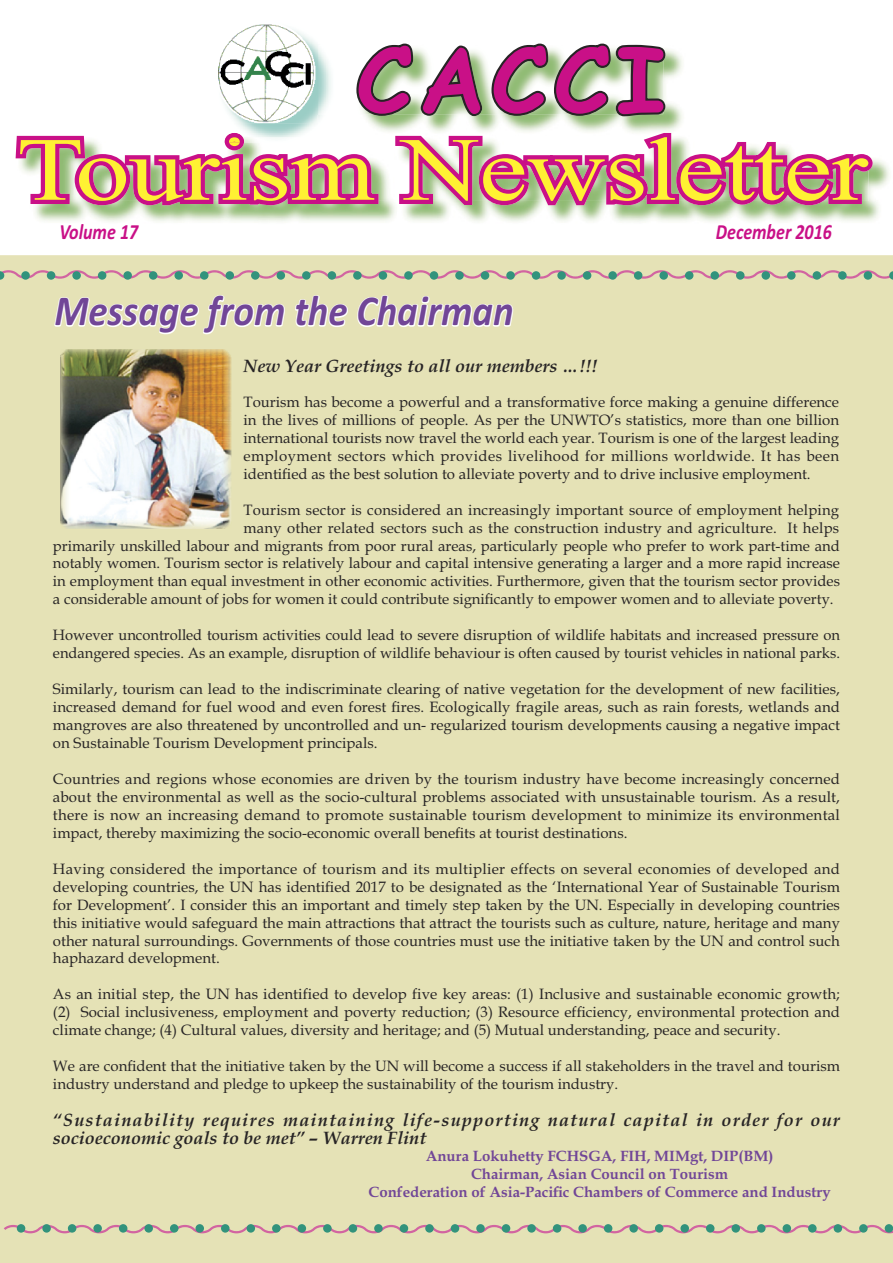
<style>
.page{position:relative;width:893px;height:1263px;background:#fff}
.page>*{position:absolute;margin:0;border:0;box-sizing:border-box;transform-origin:0 0}
.t1{font:90px "Times New Roman";letter-spacing:-.005em;color:#fff133;scale:1.21 1}
.t2{font:700 90px "Comic Sans MS";letter-spacing:.075em;color:#c91087}
.t3{font:italic 700 42.9px "Calibri";color:#714697;scale:.91 1}
.t4{font:italic 700 21.6px "Calibri";color:#c91087;scale:.83 1}
.t5{font:italic 700 18px/18px "Book Antiqua";letter-spacing:.065em;color:#272425}
.t6{font:italic 700 18px "Book Antiqua";color:#272425}
.t7{font:15px/18px "Book Antiqua";color:#272425;text-align:justify}
.t8{font:700 15px/18px "Book Antiqua";color:#714697;text-align:center}
</style>
<div class="page">
<div style="left:0;top:255px;width:892px;height:1008px;background:#e5e2b6"></div>
<img style="left:35px;top:49px;width:855px;height:173px">
<svg style="left:356px;top:44px;width:309px;height:72px"></svg>
<svg style="left:16px;top:133px;width:856px;height:72px"></svg>
<img style="left:217px;top:45px;width:118px;height:98px">
<img style="left:317px;top:46px;width:18px;height:68px">
<img style="left:225px;top:133px;width:19px;height:4px">
<img style="left:217px;top:137px;width:91px;height:6px">
<img style="left:225px;top:137px;width:19px;height:6px">
<img style="left:216px;top:24px;width:101px;height:99px">
<svg style="left:54px;top:289px;width:460px;height:47px"></svg>
<img style="left:60px;top:349px;width:171px;height:180px">
<svg style="left:0;top:1224px;width:892px;height:9px;background:#b5b5a3"></svg>
<svg style="left:0;top:270px;width:892px;height:10px;background:#bab9a5"></svg>
<h1 class="t2" style="left:356px;top:29px;width:311px">CACCI</h1>
<h1 class="t1" style="left:17px;top:135px;width:704px">Tourism Newsletter</h1>
<h3 class="t4" style="left:59px;top:224px;width:97px">Volume 17</h3>
<h3 class="t4" style="left:715px;top:224px;width:141px">December 2016</h3>
<h2 class="t3" style="left:54px;top:296px;width:506px">Message from the Chairman</h2>
<p class="t6" style="left:243px;top:359px;width:356px">New Year Greetings to all our members …!!!</p>
<p class="t7" style="left:243px;top:395px;width:597px">Tourism has become a powerful and a transformative force making a genuine difference in the lives of millions of people. As per the UNWTO’s statistics, more than one billion international tourists now travel the world each year. Tourism is one of the largest leading employment sectors which provides livelihood for millions worldwide. It has been identified as the best solution to alleviate poverty and to drive inclusive employment.</p>
<p class="t7" style="left:243px;top:502px;width:597px">Tourism sector is considered an increasingly important source of employment helping</p>
<p class="t7" style="left:243px;top:520px;width:597px">many other related sectors such as the construction industry and agriculture. It helps</p>
<p class="t7" style="left:53px;top:538px;width:788px">primarily unskilled labour and migrants from poor rural areas, particularly people who prefer to work part-time and</p>
<p class="t7" style="left:53px;top:556px;width:788px">notably women. Tourism sector is relatively labour and capital intensive generating a larger and a more rapid increase</p>
<p class="t7" style="left:53px;top:574px;width:788px">in employment than equal investment in other economic activities. Furthermore, given that the tourism sector provides</p>
<p class="t7" style="left:53px;top:592px;width:782px">a considerable amount of jobs for women it could contribute significantly to empower women and to alleviate poverty.</p>
<p class="t7" style="left:53px;top:628px;width:788px">However uncontrolled tourism activities could lead to severe disruption of wildlife habitats and increased pressure on endangered species. As an example, disruption of wildlife behaviour is often caused by tourist vehicles in national parks.</p>
<p class="t7" style="left:53px;top:682px;width:788px">Similarly, tourism can lead to the indiscriminate clearing of native vegetation for the development of new facilities, increased demand for fuel wood and even forest fires. Ecologically fragile areas, such as rain forests, wetlands and mangroves are also threatened by uncontrolled and un- regularized tourism developments causing a negative impact on Sustainable Tourism Development principals.</p>
<p class="t7" style="left:53px;top:772px;width:788px">Countries and regions whose economies are driven by the tourism industry have become increasingly concerned about the environmental as well as the socio-cultural problems associated with unsustainable tourism. As a result, there is now an increasing demand to promote sustainable tourism development to minimize its environmental impact, thereby maximizing the socio-economic overall benefits at tourist destinations.</p>
<p class="t7" style="left:53px;top:861px;width:788px">Having considered the importance of tourism and its multiplier effects on several economies of developed and developing countries, the UN has identified 2017 to be designated as the ‘International Year of Sustainable Tourism for Development’. I consider this an important and timely step taken by the UN. Especially in developing countries this initiative would safeguard the main attractions that attract the tourists such as culture, nature, heritage and many other natural surroundings. Governments of those countries must use the initiative taken by the UN and control such haphazard development.</p>
<p class="t7" style="left:53px;top:987px;width:788px">As an initial step, the UN has identified to develop five key areas: (1) Inclusive and sustainable economic growth; (2) Social inclusiveness, employment and poverty reduction; (3) Resource efficiency, environmental protection and climate change; (4) Cultural values, diversity and heritage; and (5) Mutual understanding, peace and security.</p>
<p class="t7" style="left:53px;top:1059px;width:788px">We are confident that the initiative taken by the UN will become a success if all stakeholders in the travel and tourism industry understand and pledge to upkeep the sustainability of the tourism industry.</p>
<p class="t5" style="left:53px;top:1113px;width:788px">“Sustainability requires maintaining life-supporting natural capital in order for our socioeconomic goals to be met” – Warren Flint</p>
<p class="t8" style="left:368px;top:1148px;width:464px">Anura Lokuhetty FCHSGA, FIH, MIMgt, DIP(BM)<br>Chairman, Asian Council on Tourism<br>Confederation of Asia-Pacific Chambers of Commerce and Industry</p>
</div>
